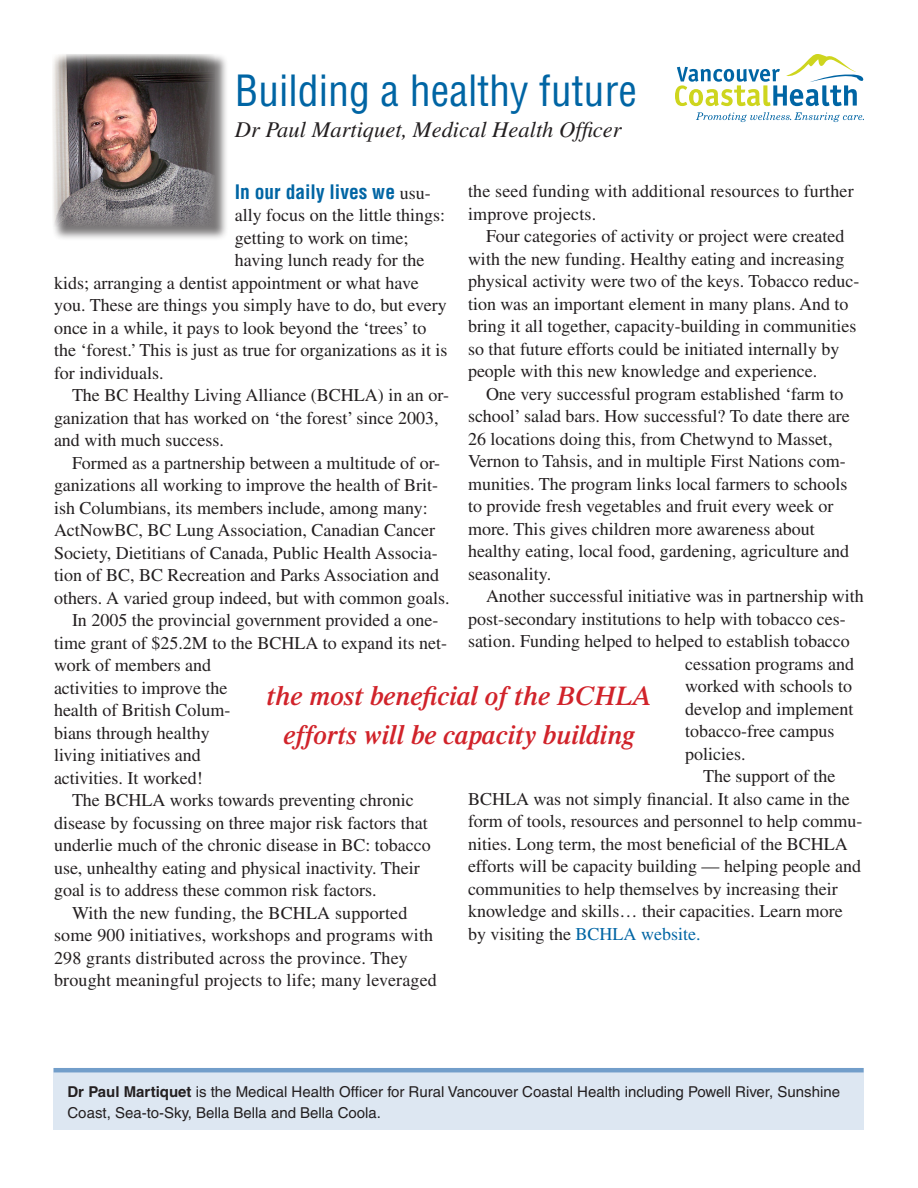
<style>
.page{position:relative;width:918px;height:1188px;background:#fff}
.page>*{position:absolute;margin:0;border:0;box-sizing:border-box;transform-origin:0 0}
.Headline{font:condensed 42px "Helvetica";color:#0065a4}
.Call-out{font:italic 600 27px/39px "Times";color:#d1232a;text-align:center}
.Subhead{font:italic 22.5px "Times";color:#231f20}
.Text_First_Paragraph{font:700 condensed 19.5px "Helvetica";color:#0065a4}
.Text_Second_Paragrap{font:18px/22.5px "Times";color:#231f20}
.Text_First_Paragraph-2{font:18px "Times";color:#231f20}
.t1{font:15px/21px "Helvetica";color:#231f20}
.s1{font-family:"Times";font-weight:400;font-stretch:normal;font-size:18px;color:#231f20}
.s2{color:#0065a4}
.s3{font-weight:700}
</style>
<div class="page">
<div style="left:53px;top:1068px;width:811px;height:62px;background:#dde7f2"></div>
<hr style="left:54px;top:1068px;width:810px;height:4px;background:#729eca">
<div style="left:51px;top:53px;width:177px;height:188px;background:#231f20;opacity:.6"></div>
<img style="left:52px;top:54px;width:162px;height:173px">
<svg style="left:696px;top:112px;width:168px;height:10px"></svg>
<svg style="left:675px;top:54px;width:189px;height:52px"></svg>
<p class="Headline" style="left:235px;top:64px;width:404px">Building a healthy future</p>
<p class="Subhead" style="left:235px;top:118px;width:388px">Dr Paul Martiquet, Medical Health Officer</p>
<p class="Text_First_Paragraph" style="left:235px;top:179px;width:198px">In our daily lives we <span class="s1">usu-</span></p>
<p class="Text_First_Paragraph-2" style="left:235px;top:205px;width:212px">ally focus on the little things:</p>
<p class="Text_First_Paragraph-2" style="left:235px;top:227px;width:175px">getting to work on time;</p>
<p class="Text_First_Paragraph-2" style="left:235px;top:250px;width:191px">having lunch ready for the</p>
<p class="Text_First_Paragraph-2" style="left:54px;top:272px;width:366px">kids; arranging a dentist appointment or what have</p>
<p class="Text_First_Paragraph-2" style="left:54px;top:295px;width:394px">you. These are things you simply have to do, but every</p>
<p class="Text_First_Paragraph-2" style="left:54px;top:317px;width:374px">once in a while, it pays to look beyond the ‘trees’ to</p>
<p class="Text_First_Paragraph-2" style="left:54px;top:340px;width:395px">the ‘forest.’ This is just as true for organizations as it is</p>
<p class="Text_First_Paragraph-2" style="left:54px;top:362px;width:111px">for individuals.</p>
<p class="Text_Second_Paragrap" style="left:54px;top:384px;width:397px;text-indent:18px">The BC Healthy Living Alliance (BCHLA) in an or&shy;ganization that has worked on ‘the forest’ since 2003, and with much success.</p>
<p class="Text_Second_Paragrap" style="left:54px;top:451px;width:397px;text-indent:18px">Formed as a partnership between a multitude of or&shy;ganizations all working to improve the health of Brit&shy;ish Columbians, its members include, among many:<br>ActNowBC, BC Lung Association, Canadian Cancer Society, Dietitians of Canada, Public Health Associa&shy;tion of BC, BC Recreation and Parks Association and others. A varied group indeed, but with common goals.</p>
<p class="Text_Second_Paragrap" style="left:54px;top:609px;width:395px;text-indent:18px">In 2005 the provincial government provided a one&shy;time grant of $25.2M to the BCHLA to expand its net&shy;work of members and<br>activities to improve the<br>health of British Colum-<br>bians through healthy<br>living initiatives and<br>activities. It worked!</p>
<p class="Text_Second_Paragrap" style="left:54px;top:789px;width:378px;text-indent:18px">The BCHLA works towards preventing chronic disease by focussing on three major risk factors that underlie much of the chronic disease in BC: tobacco use, unhealthy eating and physical inactivity. Their goal is to address these common risk factors.</p>
<p class="Text_Second_Paragrap" style="left:54px;top:901px;width:384px;text-indent:18px">With the new funding, the BCHLA supported some 900 initiatives, workshops and programs with 298 grants distributed across the province. They brought meaningful projects to life; many leveraged</p>
<p class="Text_Second_Paragrap" style="left:468px;top:180px;width:387px">the seed funding with additional resources to further improve projects.</p>
<p class="Text_Second_Paragrap" style="left:468px;top:225px;width:393px;text-indent:18px">Four categories of activity or project were created with the new funding. Healthy eating and increasing physical activity were two of the keys. Tobacco reduc&shy;tion was an important element in many plans. And to bring it all together, capacity-building in communities so that future efforts could be initiated internally by people with this new knowledge and experience.</p>
<p class="Text_Second_Paragrap" style="left:468px;top:382px;width:383px;text-indent:18px">One very successful program established ‘farm to school’ salad bars. How successful? To date there are 26 locations doing this, from Chetwynd to Masset, Vernon to Tahsis, and in multiple First Nations com&shy;munities. The program links local farmers to schools to provide fresh vegetables and fruit every week or more. This gives children more awareness about healthy eating, local food, gardening, agriculture and seasonality.</p>
<p class="Text_Second_Paragrap" style="left:486px;top:585px;width:379px">Another successful initiative was in partnership with</p>
<p class="Text_Second_Paragrap" style="left:468px;top:607px;width:379px">post-secondary institutions to help with tobacco ces-</p>
<p class="Text_Second_Paragrap" style="left:468px;top:630px;width:383px">sation. Funding helped to helped to establish tobacco</p>
<p class="Text_Second_Paragrap" style="left:685px;top:652px;width:170px">cessation programs and</p>
<p class="Text_Second_Paragrap" style="left:685px;top:675px;width:169px">worked with schools to</p>
<p class="Text_Second_Paragrap" style="left:685px;top:697px;width:170px">develop and implement</p>
<p class="Text_Second_Paragrap" style="left:685px;top:720px;width:151px">tobacco-free campus</p>
<p class="Text_Second_Paragrap" style="left:685px;top:742px;width:62px">policies.</p>
<p class="Text_Second_Paragrap" style="left:468px;top:765px;width:396px;text-indent:235px">The support of the BCHLA was not simply financial. It also came in the form of tools, resources and personnel to help commu&shy;nities. Long term, the most beneficial of the BCHLA efforts will be capacity building — helping people and communities to help themselves by increasing their knowledge and skills… their capacities. Learn more by visiting the <span class="s2">BCHLA website.</span></p>
<p class="Call-out" style="left:267px;top:676px;width:386px">the most beneficial of the BCHLA efforts will be capacity building</p>
<p class="t1" style="left:68px;top:1081px;width:774px"><span class="s3">Dr Paul Martiquet</span> is the Medical Health Officer for Rural Vancouver Coastal Health including Powell River, Sunshine<br>Coast, Sea-to-Sky, Bella Bella and Bella Coola.</p>
</div>
